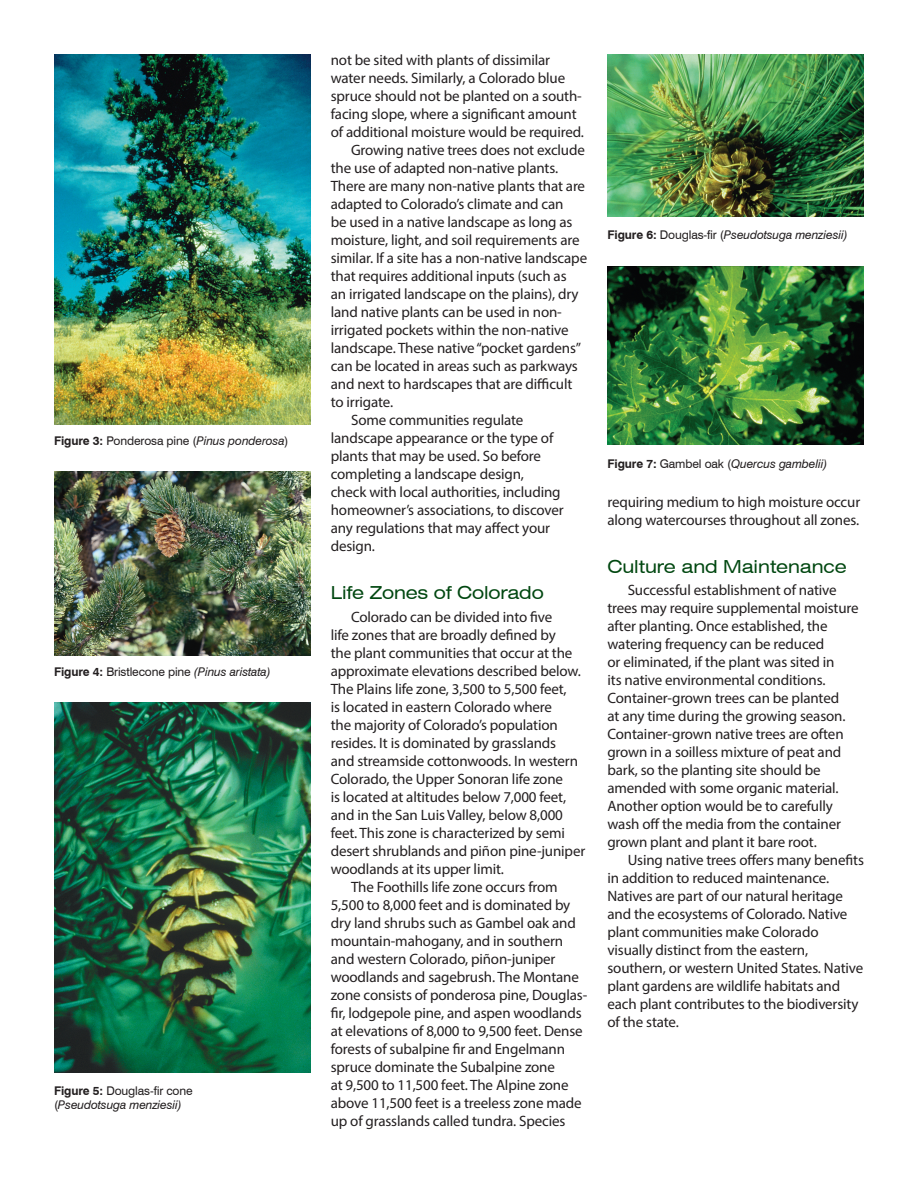
<style>
.page{position:relative;width:918px;height:1188px;background:#fff}
.page>*{position:absolute;margin:0;border:0;box-sizing:border-box;transform-origin:0 0}
.subhead_1{font:expanded 18px "Swiss 721 BT";letter-spacing:-.01em;color:#004710}
.body{font:15px/18px "Myriad Pro";letter-spacing:-.01em;color:#231f20}
.figure_caption{font:italic 12px/13.5px "Swiss 721 BT";letter-spacing:-.01em;color:#231f20}
.figure_caption-2{font:12px "Swiss 721 BT";letter-spacing:-.01em;color:#231f20}
.s1{font-weight:700}
.s2{font-style:italic}
.s3{font-weight:700;font-style:normal}
.s4{font-style:normal}
</style>
<div class="page">
<img style="left:608px;top:54px;width:256px;height:163px">
<img style="left:608px;top:266px;width:256px;height:179px">
<img style="left:54px;top:54px;width:256px;height:370px">
<img style="left:54px;top:472px;width:256px;height:183px">
<img style="left:54px;top:702px;width:256px;height:370px">
<p class="figure_caption-2" style="left:54px;top:434px;width:236px"><span class="s1">Figure 3:</span> Ponderosa pine (<span class="s2">Pinus ponderosa</span>)</p>
<p class="figure_caption-2" style="left:54px;top:664px;width:218px"><span class="s1">Figure 4:</span> Bristlecone pine <span class="s2">(Pinus aristata)</span></p>
<p class="figure_caption" style="left:54px;top:1084px;width:140px"><span class="s3">Figure 5:</span> <span class="s4">Douglas-fir cone (</span>Pseudotsuga menziesii)</p>
<p class="body" style="left:331px;top:51px;width:255px">not be sited with plants of dissimilar water needs. Similarly, a Colorado blue spruce should not be planted on a south&shy;facing slope, where a significant amount of additional moisture would be required.</p>
<p class="body" style="left:331px;top:141px;width:258px;text-indent:20px">Growing native trees does not exclude the use of adapted non-native plants.<br>There are many non-native plants that are adapted to Colorado’s climate and can<br>be used in a native landscape as long as moisture, light, and soil requirements are similar. If a site has a non-native landscape that requires additional inputs (such as<br>an irrigated landscape on the plains), dry land native plants can be used in non&shy;irrigated pockets within the non-native landscape. These native “pocket gardens” can be located in areas such as parkways and next to hardscapes that are difficult to irrigate.</p>
<p class="body" style="left:331px;top:411px;width:234px;text-indent:20px">Some communities regulate landscape appearance or the type of plants that may be used. So before completing a landscape design,<br>check with local authorities, including homeowner’s associations, to discover any regulations that may affect your design.</p>
<p class="subhead_1" style="left:331px;top:582px;width:215px">Life Zones of Colorado</p>
<p class="body" style="left:331px;top:607px;width:256px;text-indent:20px">Colorado can be divided into five<br>life zones that are broadly defined by<br>the plant communities that occur at the approximate elevations described below.<br>The Plains life zone, 3,500 to 5,500 feet,<br>is located in eastern Colorado where<br>the majority of Colorado’s population resides. It is dominated by grasslands<br>and streamside cottonwoods. In western Colorado, the Upper Sonoran life zone<br>is located at altitudes below 7,000 feet, and in the San Luis Valley, below 8,000 feet. This zone is characterized by semi desert shrublands and piñon pine-juniper woodlands at its upper limit.</p>
<p class="body" style="left:331px;top:877px;width:258px;text-indent:20px">The Foothills life zone occurs from 5,500 to 8,000 feet and is dominated by dry land shrubs such as Gambel oak and mountain-mahogany, and in southern and western Colorado, piñon-juniper woodlands and sagebrush. The Montane zone consists of ponderosa pine, Douglas&shy;fir, lodgepole pine, and aspen woodlands at elevations of 8,000 to 9,500 feet. Dense forests of subalpine fir and Engelmann spruce dominate the Subalpine zone<br>at 9,500 to 11,500 feet. The Alpine zone above 11,500 feet is a treeless zone made up of grasslands called tundra. Species</p>
<p class="figure_caption" style="left:608px;top:228px;width:242px"><span class="s3">Figure 6:</span> <span class="s4">Douglas-fir (</span>Pseudotsuga menziesii)</p>
<p class="figure_caption" style="left:608px;top:456px;width:221px"><span class="s3">Figure 7:</span> <span class="s4">Gambel oak (</span>Quercus gambelii)</p>
<p class="body" style="left:608px;top:492px;width:254px">requiring medium to high moisture occur along watercourses throughout all zones.</p>
<p class="subhead_1" style="left:608px;top:556px;width:241px">Culture and Maintenance</p>
<p class="body" style="left:608px;top:581px;width:253px;text-indent:20px">Successful establishment of native trees may require supplemental moisture after planting. Once established, the watering frequency can be reduced<br>or eliminated, if the plant was sited in<br>its native environmental conditions.<br>Container-grown trees can be planted<br>at any time during the growing season.<br>Container-grown native trees are often grown in a soilless mixture of peat and bark, so the planting site should be amended with some organic material.<br>Another option would be to carefully wash off the media from the container grown plant and plant it bare root.</p>
<p class="body" style="left:608px;top:851px;width:258px;text-indent:20px">Using native trees offers many benefits in addition to reduced maintenance.<br>Natives are part of our natural heritage and the ecosystems of Colorado. Native plant communities make Colorado visually distinct from the eastern, southern, or western United States. Native plant gardens are wildlife habitats and each plant contributes to the biodiversity of the state.</p>
</div>
